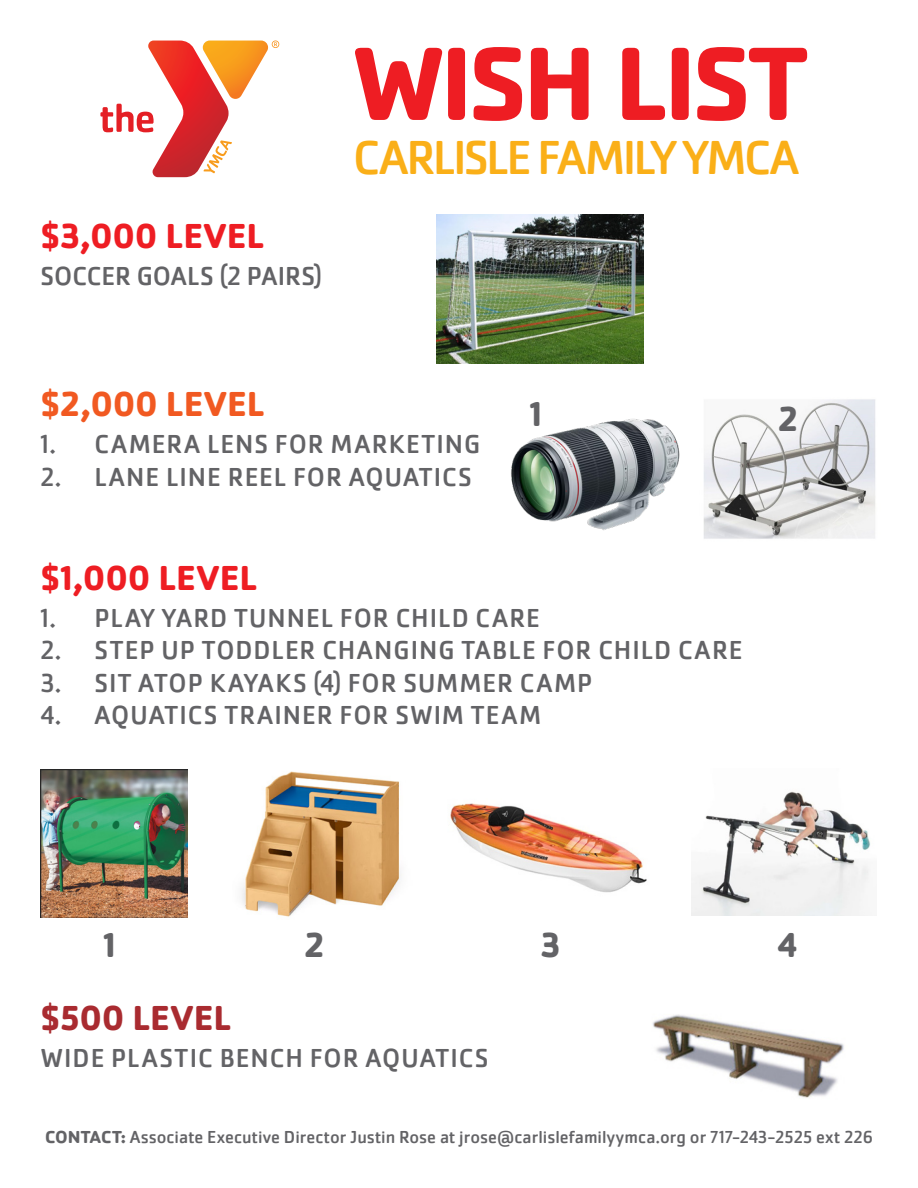
<style>
.page{position:relative;width:918px;height:1188px;background:#fff}
.page>*{position:absolute;margin:0;border:0;box-sizing:border-box;transform-origin:0 0}
.t1{font:700 108px "Cachet Pro";letter-spacing:-.04em;color:#ee1d23}
.t2{font:49.5px "Cachet Pro";letter-spacing:-.055em;color:#faaf18}
.t3{font:700 36px "Cachet Pro";letter-spacing:-.005em;color:#ee1d23}
.t4{font:700 36px "Cachet Pro";letter-spacing:-.005em;color:#f15921}
.t5{font:700 36px "Cachet Pro";letter-spacing:-.005em;color:#a92b30}
.t6{font:700 36px "Cachet Pro";color:#636366}
.t7{font:27px "Cachet Pro";letter-spacing:.035em;color:#636366}
.t8{font:27px "Cachet Pro";letter-spacing:-.005em;color:#636366}
.t9{font:18px "Cachet Pro";color:#636366}
.s1{font-weight:700}
</style>
<div class="page">
<img style="left:242px;top:771px;width:160px;height:146px">
<img style="left:703px;top:399px;width:173px;height:140px">
<svg style="left:100px;top:41px;width:179px;height:136px"></svg>
<img style="left:437px;top:214px;width:207px;height:149px">
<img style="left:511px;top:419px;width:169px;height:112px">
<img style="left:652px;top:1014px;width:192px;height:84px">
<img style="left:41px;top:769px;width:146px;height:149px">
<img style="left:450px;top:803px;width:197px;height:90px">
<img style="left:691px;top:791px;width:179px;height:125px">
<p class="t3" style="left:40px;top:214px;width:226px">$3,000 LEVEL</p>
<p class="t8" style="left:40px;top:261px;width:283px">SOCCER GOALS (2 PAIRS)</p>
<p class="t1" style="left:353px;top:17px;width:456px">WISH LIST</p>
<p class="t2" style="left:353px;top:129px;width:448px">CARLISLE FAMILY YMCA</p>
<p class="t4" style="left:40px;top:382px;width:226px">$2,000 LEVEL</p>
<p class="t7" style="left:40px;top:429px;width:441px">1. CAMERA LENS FOR MARKETING</p>
<p class="t7" style="left:40px;top:461px;width:433px">2. LANE LINE REEL FOR AQUATICS</p>
<p class="t6" style="left:530px;top:392px;width:14px">1</p>
<p class="t6" style="left:778px;top:396px;width:21px">2</p>
<p class="t3" style="left:40px;top:555px;width:219px">$1,000 LEVEL</p>
<p class="t7" style="left:40px;top:602px;width:501px">1. PLAY YARD TUNNEL FOR CHILD CARE</p>
<p class="t7" style="left:40px;top:634px;width:704px">2. STEP UP TODDLER CHANGING TABLE FOR CHILD CARE</p>
<p class="t7" style="left:40px;top:667px;width:553px">3. SIT ATOP KAYAKS (4) FOR SUMMER CAMP</p>
<p class="t7" style="left:40px;top:699px;width:502px">4. AQUATICS TRAINER FOR SWIM TEAM</p>
<p class="t6" style="left:103px;top:923px;width:14px">1</p>
<p class="t6" style="left:304px;top:923px;width:21px">2</p>
<p class="t6" style="left:541px;top:923px;width:21px">3</p>
<p class="t6" style="left:777px;top:923px;width:21px">4</p>
<p class="t5" style="left:40px;top:995px;width:193px">$500 LEVEL</p>
<p class="t7" style="left:41px;top:1042px;width:449px">WIDE PLASTIC BENCH FOR AQUATICS</p>
<p class="t9" style="left:45px;top:1127px;width:829px"><span class="s1">CONTACT:</span> Associate Executive Director Justin Rose at jrose@carlislefamilyymca.org or 717-243-2525 ext 226</p>
</div>
